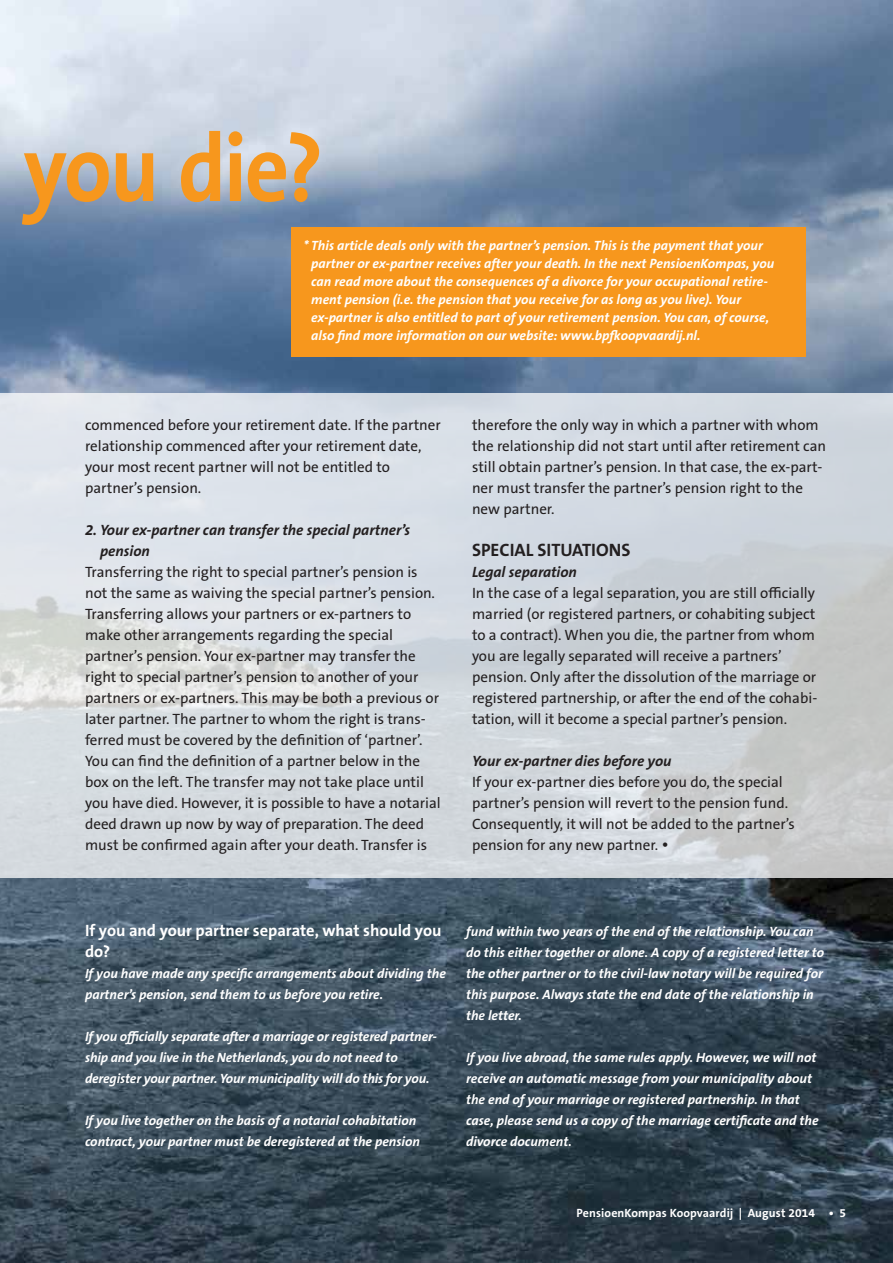
<style>
.page{position:relative;width:893px;height:1263px;background:#fff}
.page>*{position:absolute;margin:0;border:0;box-sizing:border-box;transform-origin:0 0}
.t1{font:700 96px "The Sans B W7";letter-spacing:-.025em;color:#f7971d;scale:.9 1}
.t2{font:700 18px "The Sans B W7";color:#231f20}
.t3{font:700 16.5px/21px "The Sans B W7";letter-spacing:-.005em;color:#fff}
.t4{font:15px/21px "The Sans B W5 Plain";color:#231f20}
.t5{font:italic 700 15px/21px "The Sans B W7";color:#231f20}
.t6{font:italic 700 13.5px/21px "The Sans B W7";color:#fff}
.t7{font:700 12px "The Sans B W7";letter-spacing:.01em;color:#fff}
.s1{font-size:18px}
</style>
<div class="page">
<img style="left:0;top:0;width:893px;height:1263px">
<svg style="left:0;top:393px;width:893px;height:485px;background:#d4d9de"></svg>
<div style="left:291px;top:227px;width:515px;height:130px;background:#f7971d"></div>
<h1 class="t1" style="left:23px;top:107px;width:334px">you die?</h1>
<p class="t6" style="left:311px;top:237px;width:464px;line-height:18px;text-indent:-8px">* This article deals only with the partner’s pension. This is the payment that your partner or ex-partner receives after your death. In the next PensioenKompas, you can read more about the consequences of a divorce for your occupational retire&shy;ment pension (i.e. the pension that you receive for as long as you live). Your ex-partner is also entitled to part of your retirement pension. You can, of course, also find more information on our website: www.bpfkoopvaardij.nl.</p>
<p class="t4" style="left:85px;top:414px;width:357px">commenced before your retirement date. If the partner relationship commenced after your retirement date, your most recent partner will not be entitled to partner’s pension.</p>
<p class="t5" style="left:100px;top:520px;width:311px;text-indent:-15px">2. Your ex-partner can transfer the special partner’s pension</p>
<p class="t4" style="left:85px;top:561px;width:357px">Transferring the right to special partner’s pension is not the same as waiving the special partner’s pension.<br>Transferring allows your partners or ex-partners to make other arrangements regarding the special partner’s pension. Your ex-partner may transfer the right to special partner’s pension to another of your partners or ex-partners. This may be both a previous or later partner. The partner to whom the right is trans&shy;ferred must be covered by the definition of ‘partner’.<br>You can find the definition of a partner below in the box on the left. The transfer may not take place until you have died. However, it is possible to have a notarial deed drawn up now by way of preparation. The deed must be confirmed again after your death. Transfer is</p>
<p class="t4" style="left:472px;top:414px;width:356px">therefore the only way in which a partner with whom the relationship did not start until after retirement can still obtain partner’s pension. In that case, the ex-part&shy;ner must transfer the partner’s pension right to the new partner.</p>
<p class="t2" style="left:472px;top:538px;width:160px">SPECIAL SITUATIONS</p>
<p class="t5" style="left:472px;top:562px;width:106px">Legal separation</p>
<p class="t4" style="left:472px;top:582px;width:347px">In the case of a legal separation, you are still officially married (or registered partners, or cohabiting subject to a contract). When you die, the partner from whom you are legally separated will receive a partners’ pension. Only after the dissolution of the marriage or registered partnership, or after the end of the cohabi&shy;tation, will it become a special partner’s pension.</p>
<p class="t5" style="left:472px;top:751px;width:201px">Your ex-partner dies before you</p>
<p class="t4" style="left:472px;top:771px;width:324px">If your ex-partner dies before you do, the special partner’s pension will revert to the pension fund.<br>Consequently, it will not be added to the partner’s pension for any new partner. <span class="s1">•</span></p>
<p class="t3" style="left:85px;top:920px;width:358px">If you and your partner separate, what should you do?</p>
<p class="t6" style="left:85px;top:963px;width:362px">If you have made any specific arrangements about dividing the partner’s pension, send them to us before you retire.</p>
<p class="t6" style="left:85px;top:1026px;width:353px">If you officially separate after a marriage or registered partner&shy;ship and you live in the Netherlands, you do not need to deregister your partner. Your municipality will do this for you.</p>
<p class="t6" style="left:85px;top:1110px;width:336px">If you live together on the basis of a notarial cohabitation contract, your partner must be deregistered at the pension</p>
<p class="t6" style="left:466px;top:921px;width:359px">fund within two years of the end of the relationship. You can do this either together or alone. A copy of a registered letter to the other partner or to the civil-law notary will be required for this purpose. Always state the end date of the relationship in the letter.</p>
<p class="t6" style="left:466px;top:1047px;width:354px">If you live abroad, the same rules apply. However, we will not receive an automatic message from your municipality about the end of your marriage or registered partnership. In that case, please send us a copy of the marriage certificate and the divorce document.</p>
<p class="t7" style="left:576px;top:1205px;width:271px">PensioenKompas Koopvaardij | August 2014 • 5</p>
</div>
